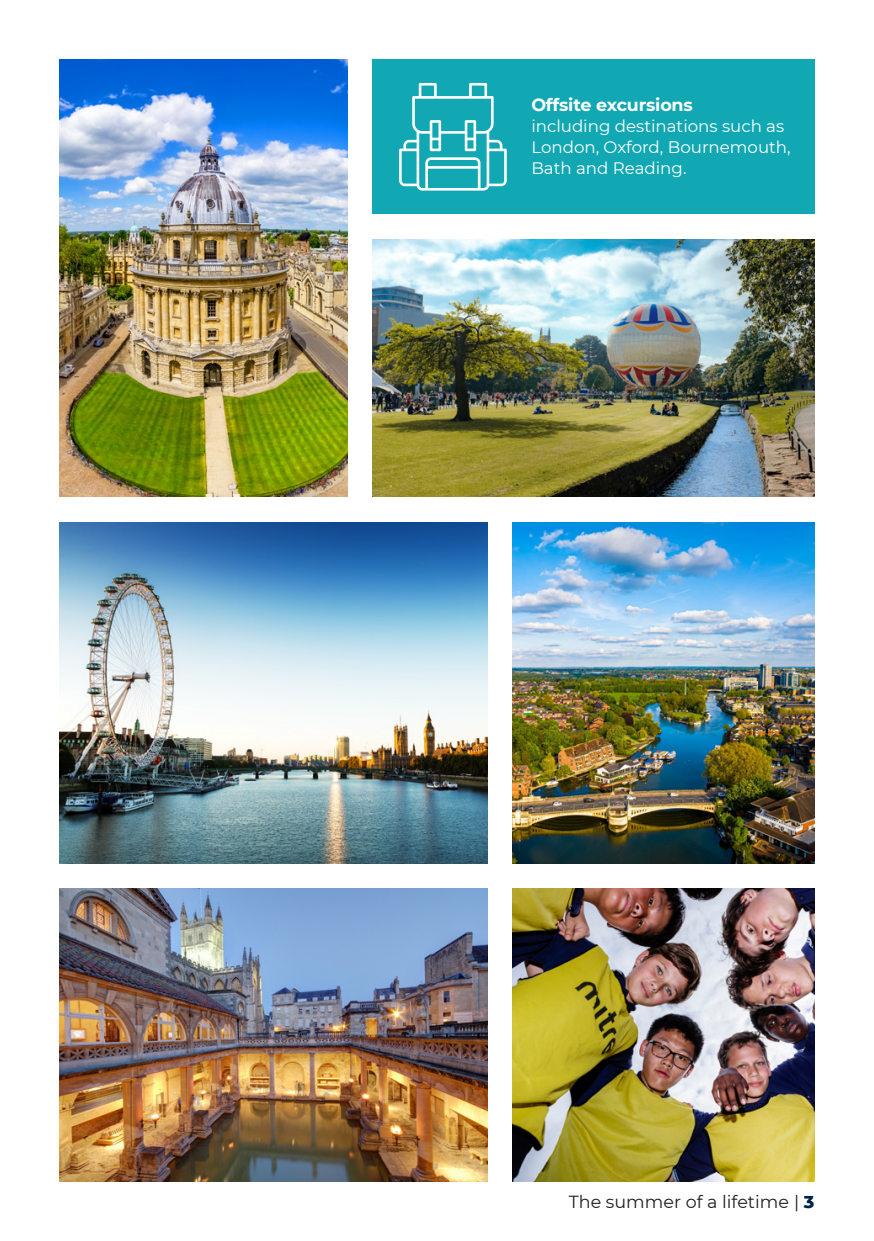
<style>
.page{position:relative;width:874px;height:1241px;background:#fff}
.page>*{position:absolute;margin:0;border:0;box-sizing:border-box;transform-origin:0 0}
.t1{font:17.5px "Montserrat";color:#231f20}
.t2{font:700 17.5px "Montserrat";letter-spacing:-.01em;color:#fff}
.BC_Body_Copy{font:16.62px/21px "Montserrat";color:#fff}
.s1{font-weight:800;color:#002447}
</style>
<div class="page">
<img style="left:60px;top:522px;width:427px;height:341px">
<img style="left:60px;top:888px;width:427px;height:293px">
<img style="left:512px;top:888px;width:302px;height:293px">
<img style="left:372px;top:239px;width:442px;height:258px">
<img style="left:60px;top:60px;width:287px;height:437px">
<div style="left:372px;top:60px;width:442px;height:154px;background:#11a8b4"></div>
<svg style="left:399px;top:82px;width:108px;height:109px"></svg>
<img style="left:512px;top:522px;width:302px;height:341px">
<p class="t2" style="left:531px;top:92px;width:163px">Offsite excursions</p>
<p class="BC_Body_Copy" style="left:531px;top:115px;width:261px">including destinations such as<br>London, Oxford, Bournemouth,<br>Bath and Reading.</p>
<p class="t1" style="left:568px;top:1189px;width:247px">The summer of a lifetime | <span class="s1">3</span></p>
</div>
